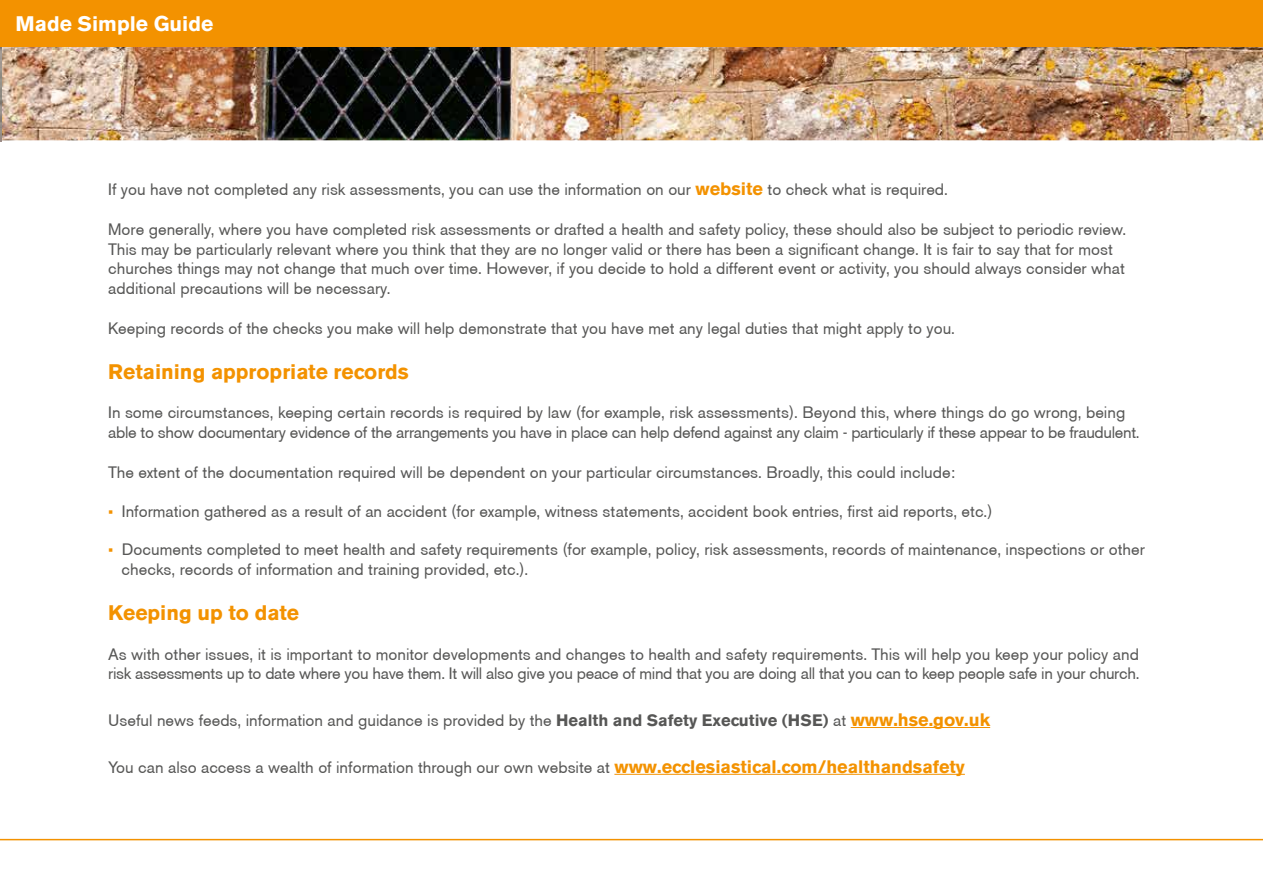
<style>
.page{position:relative;width:1263px;height:893px;background:#fff}
.page>*{position:absolute;margin:0;border:0;box-sizing:border-box;transform-origin:0 0}
.t1{font:700 21px "Berthold Akzidenz Grotesk BE";color:#f39200}
.t2{font:700 21px "Berthold Akzidenz Grotesk BE";color:#fff}
.t3{font:16.5px/19.8px "Berthold Akzidenz Grotesk BE";color:#575756}
.t4{font:16.5px/19.8px "Berthold Akzidenz Grotesk BE";letter-spacing:-.02em;color:#575756}
.s1{font-weight:700;font-size:18px;color:#f39200}
.s2{font-family:"Arial";font-size:15px;color:#f39200}
.s3{font-weight:700}
</style>
<div class="page">
<img style="left:0;top:47px;width:1263px;height:94px">
<hr style="left:0;top:839px;width:1263px;height:1px;background:#f39200">
<div style="left:0;top:0;width:1263px;height:47px;background:#f39200"></div>
<hr style="left:851px;top:727px;width:139px;height:1px;background:#f39200">
<hr style="left:614px;top:774px;width:351px;height:1px;background:#f39200">
<p class="t2" style="left:16px;top:11px;width:199px">Made Simple Guide</p>
<p class="t3" style="left:108px;top:179px;width:841px">If you have not completed any risk assessments, you can use the information on our <span class="s1">website</span> to check what is required.</p>
<p class="t3" style="left:108px;top:219px;width:1019px">More generally, where you have completed risk assessments or drafted a health and safety policy, these should also be subject to periodic review.<br>This may be particularly relevant where you think that they are no longer valid or there has been a significant change. It is fair to say that for most churches things may not change that much over time. However, if you decide to hold a different event or activity, you should always consider what additional precautions will be necessary.</p>
<p class="t3" style="left:108px;top:318px;width:848px">Keeping records of the checks you make will help demonstrate that you have met any legal duties that might apply to you.</p>
<p class="t1" style="left:108px;top:359px;width:302px">Retaining appropriate records</p>
<p class="t4" style="left:108px;top:403px;width:1033px">In some circumstances, keeping certain records is required by law (for example, risk assessments). Beyond this, where things do go wrong, being able to show documentary evidence of the arrangements you have in place can help defend against any claim - particularly if these appear to be fraudulent.</p>
<p class="t3" style="left:108px;top:462px;width:848px">The extent of the documentation required will be dependent on your particular circumstances. Broadly, this could include:</p>
<p class="t3" style="left:108px;top:502px;width:886px"><span class="s2">▪</span> Information gathered as a result of an accident (for example, witness statements, accident book entries, first aid reports, etc.)</p>
<p class="t3" style="left:122px;top:539px;width:1025px;text-indent:-13px"><span class="s2">▪</span> Documents completed to meet health and safety requirements (for example, policy, risk assessments, records of maintenance, inspections or other checks, records of information and training provided, etc.).</p>
<p class="t1" style="left:108px;top:600px;width:192px">Keeping up to date</p>
<p class="t3" style="left:108px;top:644px;width:1033px">As with other issues, it is important to monitor developments and changes to health and safety requirements. This will help you keep your policy and risk assessments up to date where you have them. It will also give you peace of mind that you are doing all that you can to keep people safe in your church.</p>
<p class="t3" style="left:108px;top:710px;width:883px">Useful news feeds, information and guidance is provided by the <span class="s3">Health and Safety Executive (HSE)</span> at <span class="s1">www.hse.gov.uk</span></p>
<p class="t3" style="left:108px;top:757px;width:858px">You can also access a wealth of information through our own website at <span class="s1">www.ecclesiastical.com/healthandsafety</span></p>
</div>
